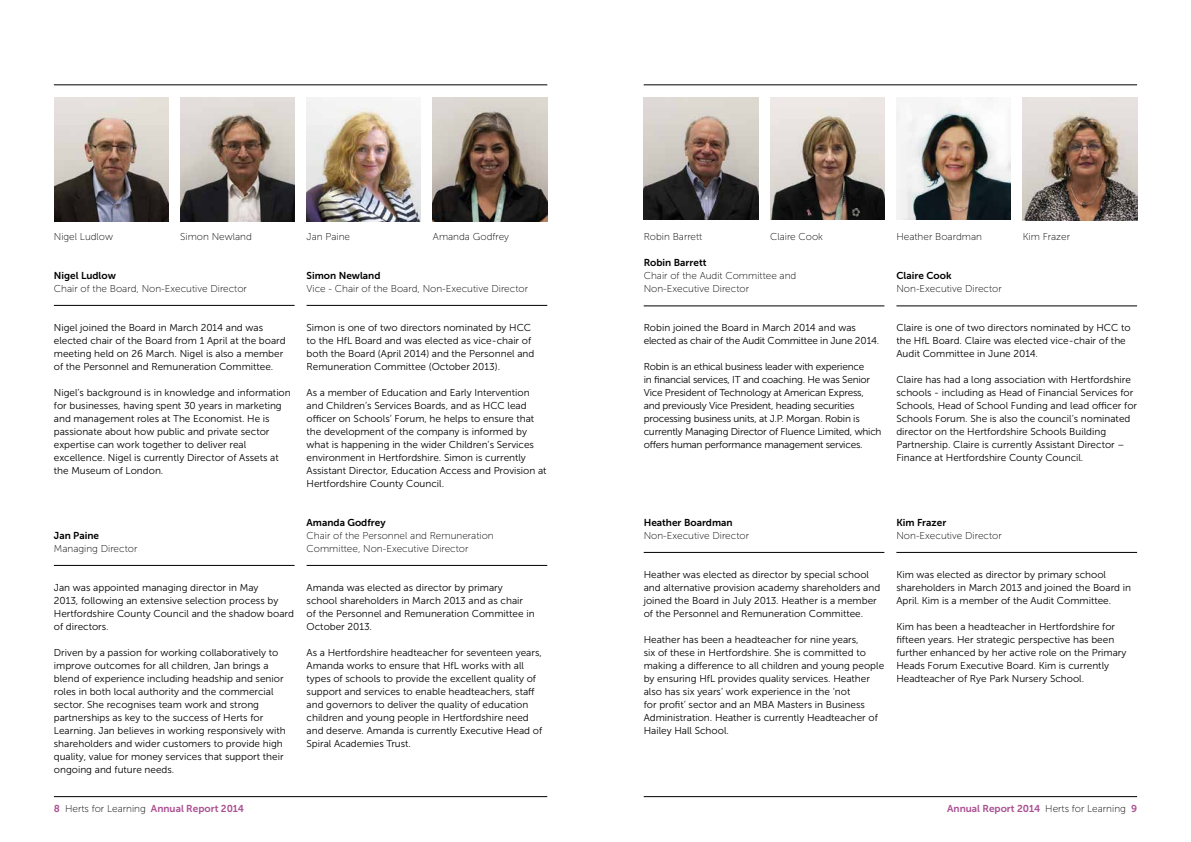
<style>
.page{position:relative;width:1191px;height:842px;background:#fff}
.page>*{position:absolute;margin:0;border:0;box-sizing:border-box;transform-origin:0 0}
.t1{font:10px/13px "Museo Sans 300";color:#000}
.t2{font:10px/13px "Museo Sans 300";letter-spacing:-.02em;color:#000}
.t3{font:10px/13px "Museo Sans 100";color:#000}
.t4{font:10px "Museo Sans 700";color:#000}
.t5{font:10px "Museo Sans 700";color:#aa4f91}
.s1{font-family:"Museo Sans 100";color:#000}
</style>
<div class="page">
<hr style="left:643px;top:796px;width:494px;height:1px;background:#000">
<hr style="left:54px;top:796px;width:493px;height:1px;background:#000">
<img style="left:433px;top:97px;width:114px;height:124px">
<img style="left:180px;top:97px;width:114px;height:124px">
<img style="left:306px;top:97px;width:115px;height:124px">
<img style="left:54px;top:97px;width:114px;height:124px">
<hr style="left:54px;top:305px;width:240px;height:1px;background:#000">
<hr style="left:54px;top:565px;width:240px;height:1px;background:#000">
<hr style="left:306px;top:305px;width:241px;height:1px;background:#000">
<hr style="left:306px;top:565px;width:241px;height:1px;background:#000">
<hr style="left:54px;top:84px;width:493px;height:1px;background:#000">
<img style="left:643px;top:97px;width:115px;height:123px">
<img style="left:770px;top:97px;width:114px;height:123px">
<img style="left:1022px;top:97px;width:115px;height:123px">
<hr style="left:643px;top:305px;width:241px;height:1px;background:#000">
<hr style="left:643px;top:552px;width:241px;height:1px;background:#000">
<hr style="left:896px;top:305px;width:241px;height:1px;background:#000">
<hr style="left:896px;top:552px;width:241px;height:1px;background:#000">
<hr style="left:643px;top:84px;width:494px;height:1px;background:#000">
<img style="left:896px;top:97px;width:114px;height:123px">
<p class="t3" style="left:54px;top:231px;width:61px">Nigel Ludlow</p>
<p class="t3" style="left:180px;top:231px;width:73px">Simon Newland</p>
<p class="t3" style="left:306px;top:231px;width:45px">Jan Paine</p>
<p class="t3" style="left:433px;top:231px;width:78px">Amanda Godfrey</p>
<p class="t4" style="left:54px;top:270px;width:64px">Nigel Ludlow</p>
<p class="t3" style="left:54px;top:283px;width:195px">Chair of the Board, Non-Executive Director</p>
<p class="t1" style="left:54px;top:321px;width:233px">Nigel joined the Board in March 2014 and was elected chair of the Board from 1 April at the board meeting held on 26 March. Nigel is also a member of the Personnel and Remuneration Committee.</p>
<p class="t1" style="left:54px;top:386px;width:238px">Nigel’s background is in knowledge and information for businesses, having spent 30 years in marketing and management roles at The Economist. He is passionate about how public and private sector expertise can work together to deliver real excellence. Nigel is currently Director of Assets at the Museum of London.</p>
<p class="t4" style="left:54px;top:530px;width:47px">Jan Paine</p>
<p class="t3" style="left:54px;top:543px;width:85px">Managing Director</p>
<p class="t1" style="left:54px;top:581px;width:242px">Jan was appointed managing director in May<br>2013, following an extensive selection process by Hertfordshire County Council and the shadow board of directors.</p>
<p class="t1" style="left:54px;top:646px;width:233px">Driven by a passion for working collaboratively to improve outcomes for all children, Jan brings a blend of experience including headship and senior roles in both local authority and the commercial sector. She recognises team work and strong partnerships as key to the success of Herts for Learning. Jan believes in working responsively with shareholders and wider customers to provide high quality, value for money services that support their ongoing and future needs.</p>
<p class="t4" style="left:306px;top:270px;width:75px">Simon Newland</p>
<p class="t3" style="left:306px;top:283px;width:223px">Vice - Chair of the Board, Non-Executive Director</p>
<p class="t1" style="left:306px;top:321px;width:229px">Simon is one of two directors nominated by HCC to the HfL Board and was elected as vice-chair of both the Board (April 2014) and the Personnel and Remuneration Committee (October 2013).</p>
<p class="t1" style="left:306px;top:386px;width:241px">As a member of Education and Early Intervention and Children’s Services Boards, and as HCC lead officer on Schools’ Forum, he helps to ensure that the development of the company is informed by what is happening in the wider Children’s Services environment in Hertfordshire. Simon is currently Assistant Director, Education Access and Provision at Hertfordshire County Council.</p>
<p class="t4" style="left:306px;top:517px;width:80px">Amanda Godfrey</p>
<p class="t3" style="left:306px;top:530px;width:189px">Chair of the Personnel and Remuneration<br>Committee, Non-Executive Director</p>
<p class="t1" style="left:306px;top:581px;width:229px">Amanda was elected as director by primary school shareholders in March 2013 and as chair of the Personnel and Remuneration Committee in October 2013.</p>
<p class="t1" style="left:306px;top:646px;width:237px">As a Hertfordshire headteacher for seventeen years, Amanda works to ensure that HfL works with all types of schools to provide the excellent quality of support and services to enable headteachers, staff and governors to deliver the quality of education children and young people in Hertfordshire need and deserve. Amanda is currently Executive Head of Spiral Academies Trust.</p>
<p class="t3" style="left:643px;top:231px;width:60px">Robin Barrett</p>
<p class="t3" style="left:770px;top:231px;width:55px">Claire Cook</p>
<p class="t3" style="left:896px;top:231px;width:87px">Heather Boardman</p>
<p class="t3" style="left:1022px;top:231px;width:49px">Kim Frazer</p>
<p class="t4" style="left:643px;top:257px;width:64px">Robin Barrett</p>
<p class="t3" style="left:643px;top:270px;width:154px">Chair of the Audit Committee and<br>Non-Executive Director</p>
<p class="t2" style="left:643px;top:321px;width:237px">Robin joined the Board in March 2014 and was elected as chair of the Audit Committee in June 2014.</p>
<p class="t2" style="left:643px;top:360px;width:239px">Robin is an ethical business leader with experience<br>in financial services, IT and coaching. He was Senior Vice President of Technology at American Express, and previously Vice President, heading securities processing business units, at J.P. Morgan. Robin is currently Managing Director of Fluence Limited, which offers human performance management services.</p>
<p class="t4" style="left:896px;top:270px;width:57px">Claire Cook</p>
<p class="t3" style="left:896px;top:283px;width:107px">Non-Executive Director</p>
<p class="t1" style="left:896px;top:321px;width:236px">Claire is one of two directors nominated by HCC to the HfL Board. Claire was elected vice-chair of the<br>Audit Committee in June 2014.</p>
<p class="t1" style="left:896px;top:373px;width:242px">Claire has had a long association with Hertfordshire schools - including as Head of Financial Services for Schools, Head of School Funding and lead officer for Schools Forum. She is also the council’s nominated director on the Hertfordshire Schools Building Partnership. Claire is currently Assistant Director – Finance at Hertfordshire County Council.</p>
<p class="t4" style="left:643px;top:517px;width:90px">Heather Boardman</p>
<p class="t3" style="left:643px;top:530px;width:107px">Non-Executive Director</p>
<p class="t1" style="left:643px;top:568px;width:238px">Heather was elected as director by special school and alternative provision academy shareholders and joined the Board in July 2013. Heather is a member of the Personnel and Remuneration Committee.</p>
<p class="t1" style="left:643px;top:633px;width:242px">Heather has been a headteacher for nine years,<br>six of these in Hertfordshire. She is committed to making a difference to all children and young people by ensuring HfL provides quality services. Heather also has six years’ work experience in the ‘not<br>for profit’ sector and an MBA Masters in Business Administration. Heather is currently Headteacher of Hailey Hall School.</p>
<p class="t4" style="left:896px;top:517px;width:51px">Kim Frazer</p>
<p class="t3" style="left:896px;top:530px;width:107px">Non-Executive Director</p>
<p class="t1" style="left:896px;top:568px;width:236px">Kim was elected as director by primary school shareholders in March 2013 and joined the Board in<br>April. Kim is a member of the Audit Committee.</p>
<p class="t1" style="left:896px;top:620px;width:232px">Kim has been a headteacher in Hertfordshire for fifteen years. Her strategic perspective has been further enhanced by her active role on the Primary Heads Forum Executive Board. Kim is currently Headteacher of Rye Park Nursery School.</p>
<p class="t5" style="left:54px;top:803px;width:192px">8 <span class="s1">Herts for Learning</span> Annual Report 2014</p>
<p class="t5" style="left:947px;top:803px;width:191px">Annual Report 2014 <span class="s1">Herts for Learning</span> 9</p>
</div>
